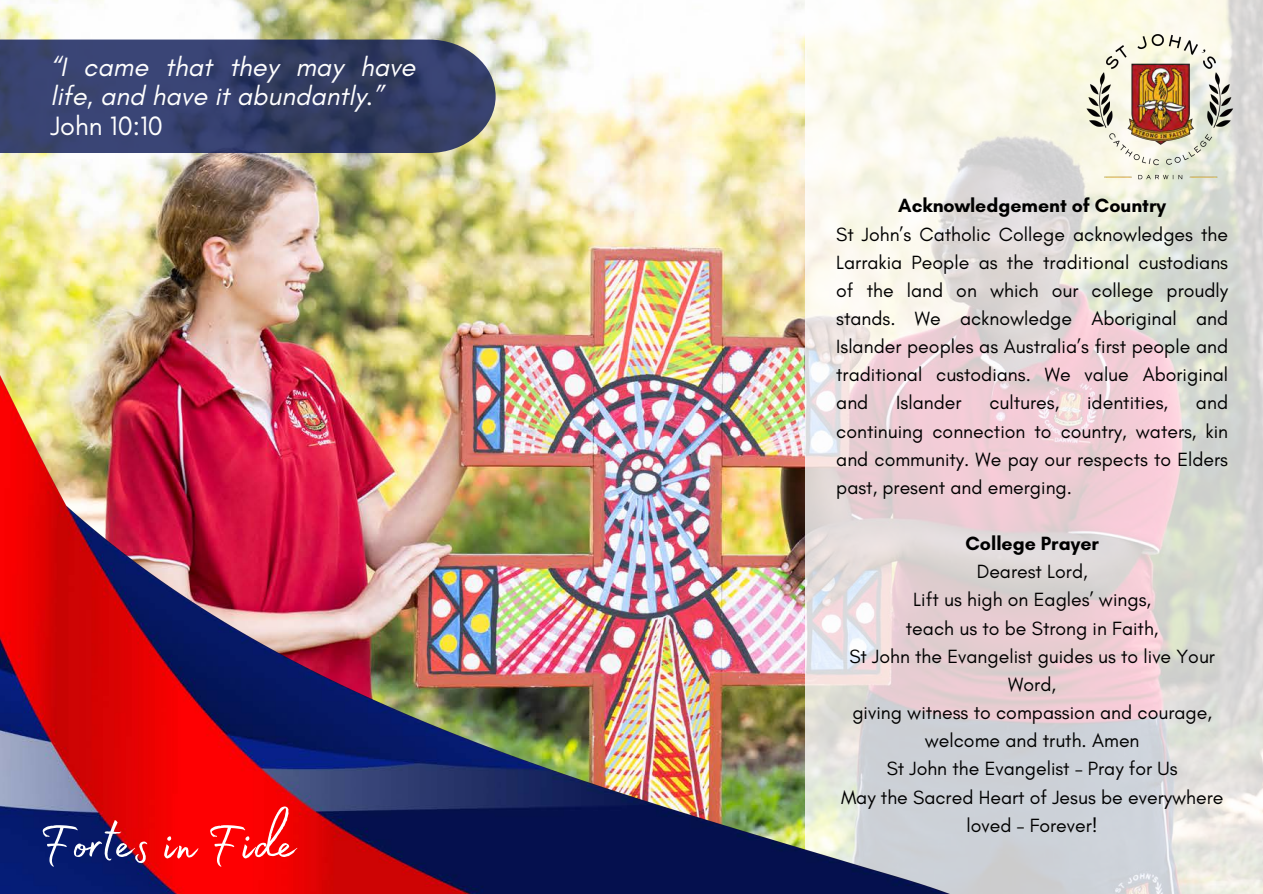
<style>
.page{position:relative;width:1263px;height:894px;background:#fff}
.page>*{position:absolute;margin:0;border:0;box-sizing:border-box;transform-origin:0 0}
.t1{font:67.5px "Madelyn Fill";color:#fff}
.t2{font:italic 27px/29.2px "Glacial Indifference";color:#fff}
.t3{font:27px "Glacial Indifference";color:#fff}
.t4{font:19.5px/28.2px "Glacial Indifference";color:#000;text-align:justify}
.t5{font:700 19.5px "Glacial Indifference";color:#000}
</style>
<div class="page">
<svg style="left:1008px;top:0;width:255px;height:893px;background:#e0d7d7"></svg>
<img style="left:0;top:0;width:1008px;height:893px">
<img style="left:1054px;top:0;width:209px;height:213px">
<h2 class="t2" style="left:50px;top:52px;width:366px">“I came that they may have life, and have it abundantly.”</h2>
<h2 class="t3" style="left:50px;top:109px;width:114px">John 10:10</h2>
<h1 class="t1" style="left:39px;top:792px;width:258px">Fortes in Fide</h1>
<p class="t5" style="left:898px;top:194px;width:269px">Acknowledgement of Country</p>
<p class="t4" style="left:836px;top:219px;width:393px">St John’s Catholic College acknowledges the Larrakia People as the traditional custodians of the land on which our college proudly stands. We acknowledge Aboriginal and Islander peoples as Australia’s first people and traditional custodians. We value Aboriginal and</p>
<p class="t4" style="left:836px;top:388px;width:393px;text-indent:360px">and continuing connection to country, waters, kin and community. We pay our respects to Elders past, present and emerging.</p>
<p class="t5" style="left:965px;top:531px;width:135px">College Prayer</p>
<p class="t4" style="left:841px;top:557px;width:384px;text-align:center">Dearest Lord,<br>Lift us high on Eagles’ wings,<br>teach us to be Strong in Faith,<br>St John the Evangelist guides us to live Your<br>Word,<br>giving witness to compassion and courage, welcome and truth. Amen<br>St John the Evangelist – Pray for Us<br>May the Sacred Heart of Jesus be everywhere loved – Forever!</p>
<p class="t4" style="left:896px;top:388px;width:67px">Islander</p>
<p class="t4" style="left:989px;top:388px;width:71px">cultures,</p>
<p class="t4" style="left:1087px;top:388px;width:82px">identities,</p>
</div>
